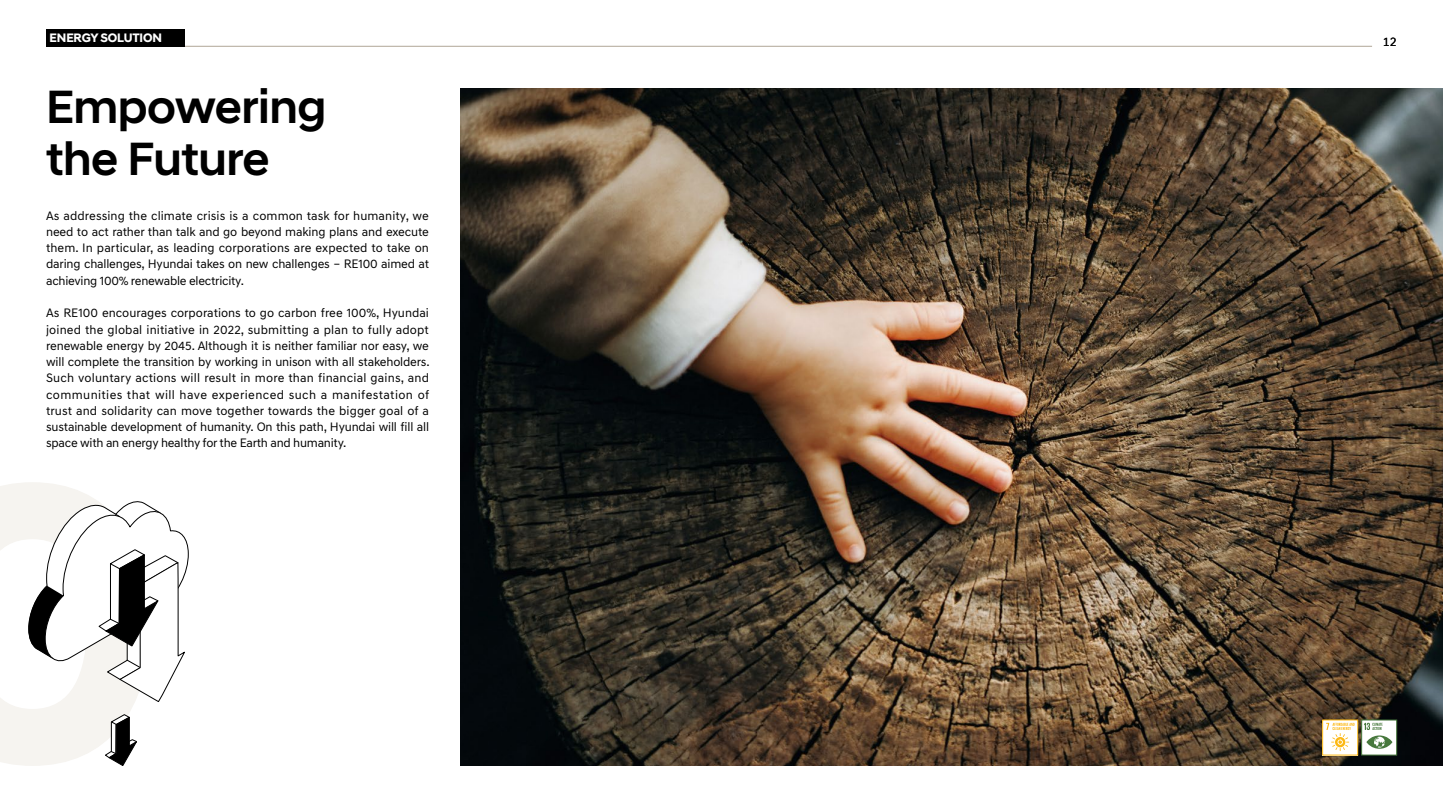
<style>
.page{position:relative;width:1443px;height:812px;background:#fff}
.page>*{position:absolute;margin:0;border:0;box-sizing:border-box;transform-origin:0 0}
.t1{font:500 47.5px/51.2px "Hyundai Sans Head";letter-spacing:-.01em;color:#000}
.t2{font:12.5px/16.2px "Hyundai Sans Text";letter-spacing:-.02em;color:#000;text-align:justify}
.t3{font:700 12.5px "Hyundai Sans Head";letter-spacing:-.01em;color:#fff}
.t4{font:12.5px "Hyundai Sans Text Office";color:#000}
</style>
<div class="page">
<img style="left:461px;top:89px;width:981px;height:676px">
<hr style="left:46px;top:46px;width:1325px;height:1px;background:#b1a697">
<div style="left:46px;top:29px;width:138px;height:17px;background:#000"></div>
<svg style="left:1322px;top:719px;width:35px;height:36px"></svg>
<svg style="left:1326px;top:722px;width:28px;height:29px"></svg>
<div style="left:1361px;top:719px;width:35px;height:36px;background:#fff"></div>
<div style="left:1361px;top:719px;width:35px;height:36px;border:1px solid #47783d"></div>
<svg style="left:1364px;top:722px;width:28px;height:26px"></svg>
<svg style="left:0;top:482px;width:188px;height:284px"></svg>
<p class="t3" style="left:50px;top:30px;width:114px">ENERGY SOLUTION</p>
<h1 class="t1" style="left:46px;top:81px;width:282px">Empowering the Future</h1>
<p class="t2" style="left:46px;top:207px;width:384px">As addressing the climate crisis is a common task for humanity, we need to act rather than talk and go beyond making plans and execute them. In particular, as leading corporations are expected to take on daring challenges, Hyundai takes on new challenges – RE100 aimed at achieving 100% renewable electricity.</p>
<p class="t2" style="left:46px;top:305px;width:385px">As RE100 encourages corporations to go carbon free 100%, Hyundai joined the global initiative in 2022, submitting a plan to fully adopt renewable energy by 2045. Although it is neither familiar nor easy, we will complete the transition by working in unison with all stakeholders.<br>Such voluntary actions will result in more than financial gains, and communities that will have experienced such a manifestation of trust and solidarity can move together towards the bigger goal of a sustainable development of humanity. On this path, Hyundai will fill all space with an energy healthy for the Earth and humanity.</p>
<p class="t4" style="left:1382px;top:34px;width:15px">12</p>
</div>
